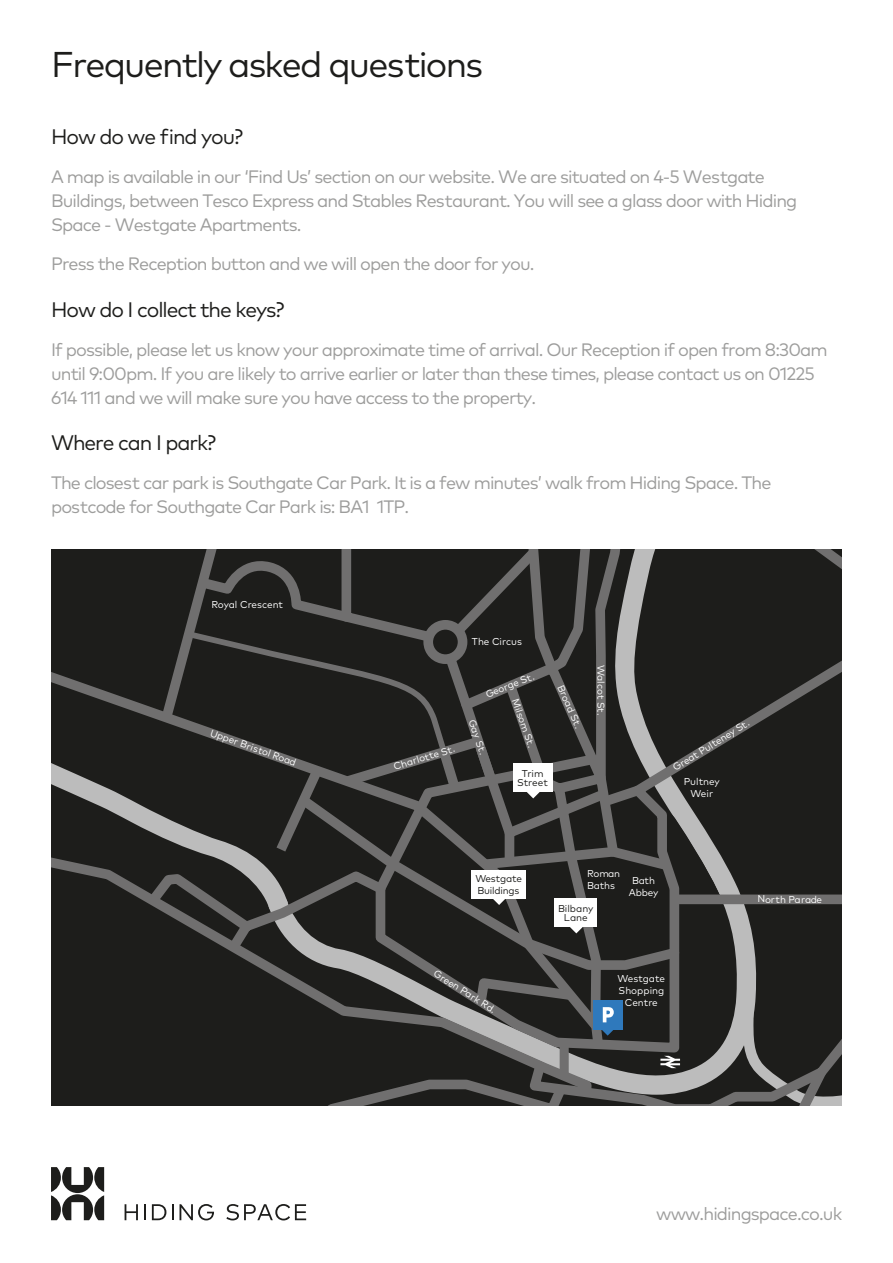
<style>
.page{position:relative;width:893px;height:1263px;background:#fff}
.page>*{position:absolute;margin:0;border:0;box-sizing:border-box;transform-origin:0 0}
.t1{font:35.85px "Mark Pro";letter-spacing:-.05em;color:#1d1d1b}
.t2{font:21px "Mark Pro";letter-spacing:-.05em;color:#1d1d1b}
.t3{font:18px/24px "Mark Pro";letter-spacing:-.05em;color:#9d9d9c}
.t4{font:9.9px/12px "Mark Pro";letter-spacing:-.005em;color:#fff;text-align:center}
.t5{font:9.9px/9.1px "Mark Pro";letter-spacing:-.02em;color:#1d1d1b;text-align:center}
.t6{font:9.9px/12px "Mark Pro";letter-spacing:-.03em;color:#fff}
</style>
<div class="page">
<svg style="left:152px;top:1204px;width:14px;height:16px"></svg>
<svg style="left:172px;top:1204px;width:1px;height:16px"></svg>
<svg style="left:180px;top:1204px;width:34px;height:16px"></svg>
<svg style="left:226px;top:1204px;width:80px;height:16px"></svg>
<svg style="left:51px;top:1167px;width:53px;height:53px"></svg>
<svg style="left:125px;top:1204px;width:13px;height:16px"></svg>
<svg style="left:144px;top:1204px;width:2px;height:16px"></svg>
<svg style="left:51px;top:642px;width:88px;height:119px;background:#242422"></svg>
<svg style="left:51px;top:761px;width:88px;height:342px;background:#292927"></svg>
<svg style="left:139px;top:549px;width:703px;height:557px;background:#353634"></svg>
<h1 class="t1" style="left:51px;top:37px;width:434px">Frequently asked questions</h1>
<p class="t2" style="left:51px;top:121px;width:194px">How do we find you?</p>
<p class="t3" style="left:51px;top:164px;width:748px">A map is available in our ‘Find Us’ section on our website. We are situated on 4-5 Westgate<br>Buildings, between Tesco Express and Stables Restaurant. You will see a glass door with Hiding<br>Space - Westgate Apartments.</p>
<p class="t3" style="left:51px;top:251px;width:485px">Press the Reception button and we will open the door for you.</p>
<p class="t2" style="left:51px;top:294px;width:235px">How do I collect the keys?</p>
<p class="t3" style="left:51px;top:336px;width:778px">If possible, please let us know your approximate time of arrival. Our Reception if open from 8:30am until 9:00pm. If you are likely to arrive earlier or later than these times, please contact us on 01225<br>614 111 and we will make sure you have access to the property.</p>
<p class="t2" style="left:51px;top:427px;width:167px">Where can I park?</p>
<p class="t3" style="left:51px;top:470px;width:722px">The closest car park is Southgate Car Park. It is a few minutes’ walk from Hiding Space. The postcode for Southgate Car Park is: BA1 1TP.</p>
<p class="t4" style="left:211px;top:598px;width:73px">Royal Crescent</p>
<p class="t4" style="left:213px;top:726px;width:92px;rotate:19deg">Upper Bristol Road</p>
<p class="t4" style="left:392px;top:760px;width:65px;rotate:-17deg">Charlotte St.</p>
<p class="t4" style="left:472px;top:634px;width:52px">The Circus</p>
<p class="t4" style="left:484px;top:688px;width:53px;rotate:-21deg">George St.</p>
<p class="t4" style="left:567px;top:683px;width:47px;rotate:66deg">Broad St.</p>
<p class="t4" style="left:522px;top:697px;width:53px;rotate:71deg">Milsom St.</p>
<p class="t4" style="left:478px;top:717px;width:38px;rotate:71deg">Gay St.</p>
<p class="t5" style="left:517px;top:768px;width:32px">Trim<br>Street</p>
<p class="t4" style="left:608px;top:665px;width:53px;rotate:90deg">Walc to St.</p>
<p class="t4" style="left:670px;top:762px;width:89px;rotate:-32deg">Great Pulteney St.</p>
<p class="t4" style="left:684px;top:775px;width:38px">Pultney<br>Weir</p>
<p class="t5" style="left:475px;top:872px;width:48px;line-height:12px;text-align:left">Westgate<br>Buildings</p>
<p class="t4" style="left:438px;top:967px;width:73px;rotate:32deg">Green Park Rd.</p>
<p class="t6" style="left:587px;top:867px;width:34px">Roman<br>Baths</p>
<p class="t5" style="left:558px;top:903px;width:37px">Bilbany<br>Lane</p>
<p class="t6" style="left:629px;top:874px;width:31px;text-align:center">Bath<br>Abbey</p>
<p class="t4" style="left:617px;top:972px;width:49px">Westgate<br>Shopping<br>Centre</p>
<p class="t4" style="left:757px;top:892px;width:66px">North Parade</p>
<p class="t3" style="left:656px;top:1200px;width:187px">www.hidingspace.co.uk</p>
</div>
